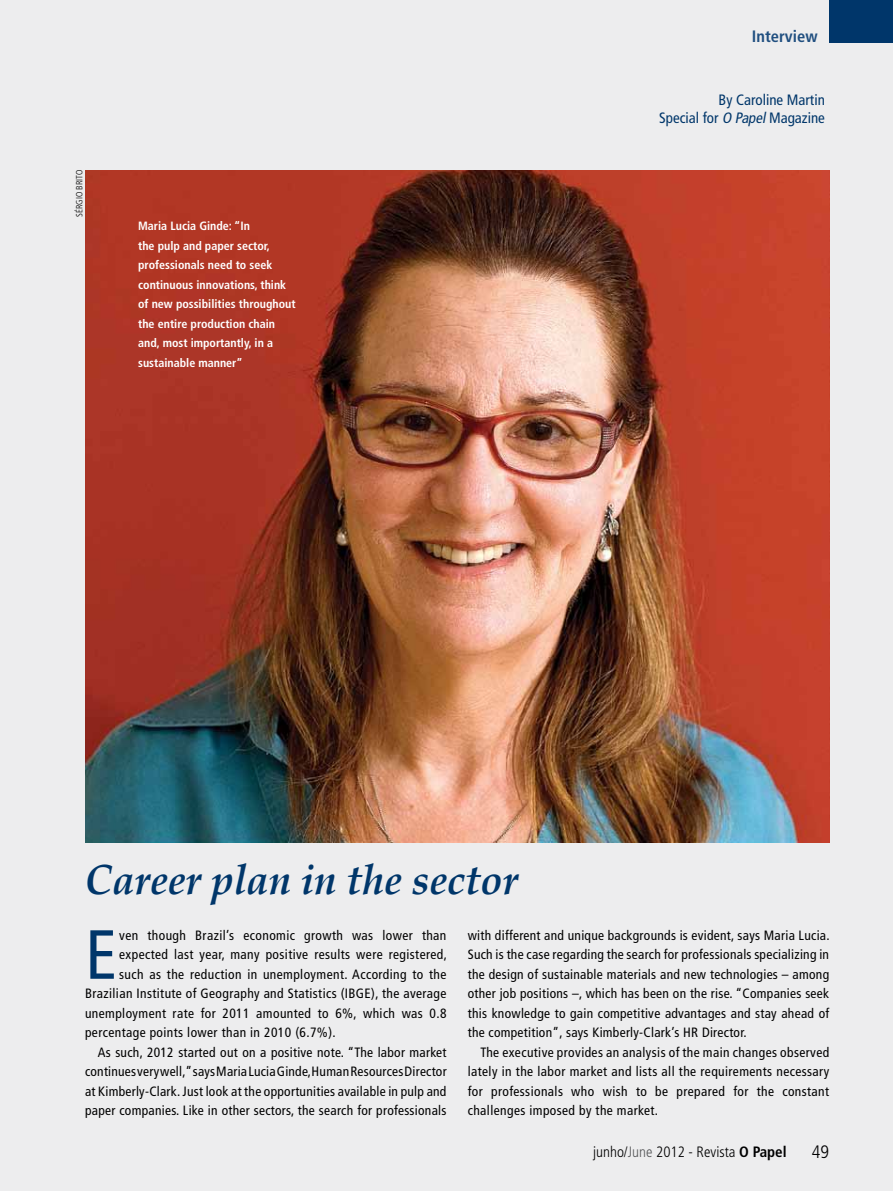
<style>
.page{position:relative;width:893px;height:1191px;background:#ededee}
.page>*{position:absolute;margin:0;border:0;box-sizing:border-box;transform-origin:0 0}
.t1{font:condensed 69.3px "Frutiger LT Std";color:#00366a}
.t2{font:italic 700 42px "Book Antiqua";color:#00366a;scale:.95 1}
.t3{font:300 condensed 18px "Frutiger LT Std";color:#000}
.t4{font:700 condensed 16.5px "Frutiger LT Std";color:#204f80}
.t5{font:condensed 15px/18px "Frutiger LT Std";color:#00366a;text-align:right}
.t6{font:300 condensed 15px "Frutiger LT Std";color:#000}
.t7{font:condensed 13.5px/19.5px "Frutiger LT Std";letter-spacing:.03em;color:#000;text-align:justify}
.t8{font:700 condensed 12px/19.5px "Frutiger LT Std";color:#fff}
.t9{font:300 condensed 9px "Frutiger LT Std";color:#000}
.s1{font-style:italic}
.s2{color:#58595b}
.s3{font-weight:700}
</style>
<div class="page">
<div style="left:829px;top:0;width:64px;height:43px;background:#00366a"></div>
<img style="left:85px;top:170px;width:744px;height:672px">
<p class="t4" style="left:752px;top:27px;width:67px">Interview</p>
<p class="t9" style="left:74px;top:217px;width:48px;rotate:-90deg">sérgio brito</p>
<p class="t8" style="left:138px;top:216px;width:159px">Maria Lucia Ginde: “In<br>the pulp and paper sector, professionals need to seek continuous innovations, think of new possibilities throughout the entire production chain and, most importantly, in a sustainable manner”</p>
<p class="t5" style="left:659px;top:91px;width:167px">By Caroline Martin<br>Special for <span class="s1">O Papel</span>Magazine</p>
<h2 class="t2" style="left:85px;top:850px;width:457px">Career plan in the sector</h2>
<h1 class="t1" style="left:85px;top:914px;width:34px">E</h1>
<p class="t7" style="left:119px;top:925px;width:329px">ven though Brazil’s economic growth was lower than</p>
<p class="t7" style="left:119px;top:945px;width:329px">expected last year, many positive results were registered,</p>
<p class="t7" style="left:119px;top:964px;width:329px">such as the reduction in unemployment. According to the</p>
<p class="t7" style="left:85px;top:984px;width:363px">Brazilian Institute of Geography and Statistics (IBGE), the average</p>
<p class="t7" style="left:85px;top:1003px;width:363px">unemployment rate for 2011 amounted to 6%, which was 0.8</p>
<p class="t7" style="left:85px;top:1023px;width:252px">percentage points lower than in 2010 (6.7%).</p>
<p class="t7" style="left:98px;top:1042px;width:350px">As such, 2012 started out on a positive note. “The labor market</p>
<p class="t7" style="left:85px;top:1062px;width:363px">continues very well,” says Maria Lucia Ginde, Human Resources Director</p>
<p class="t7" style="left:85px;top:1081px;width:363px">at Kimberly-Clark. Just look at the opportunities available in pulp and</p>
<p class="t7" style="left:85px;top:1101px;width:363px">paper companies. Like in other sectors, the search for professionals</p>
<p class="t7" style="left:468px;top:925px;width:363px">with different and unique backgrounds is evident, says Maria Lucia.<br>Such is the case regarding the search for professionals specializing in the design of sustainable materials and new technologies – among other job positions –, which has been on the rise. “Companies seek this knowledge to gain competitive advantages and stay ahead of the competition”, says Kimberly-Clark’s HR Director.</p>
<p class="t7" style="left:468px;top:1042px;width:363px;text-indent:13px">The executive provides an analysis of the main changes observed lately in the labor market and lists all the requirements necessary for professionals who wish to be prepared for the constant challenges imposed by the market.</p>
<p class="t6" style="left:593px;top:1142px;width:195px">junho/<span class="s2">June</span> 2012 - Revista <span class="s3">O Papel</span></p>
<h3 class="t3" style="left:812px;top:1141px;width:19px">49</h3>
</div>
